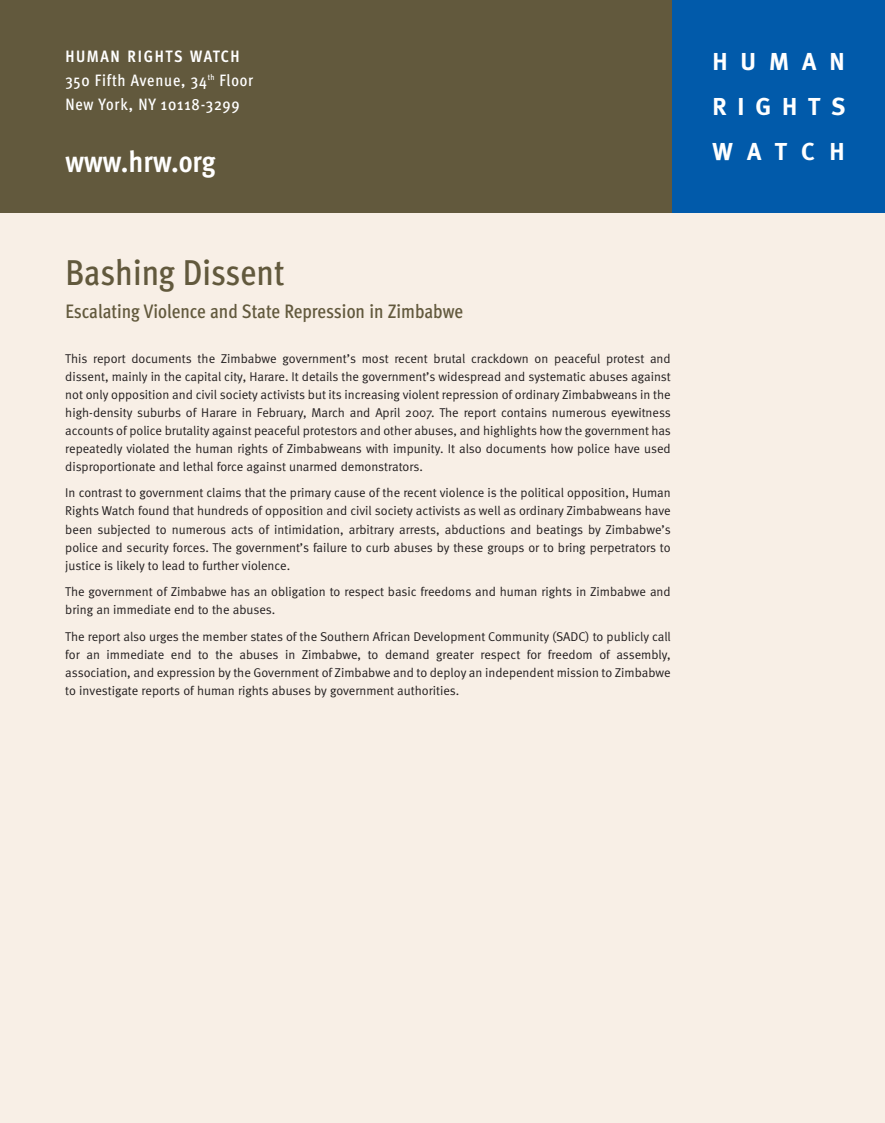
<style>
.page{position:relative;width:885px;height:1123px;background:#fff}
.page>*{position:absolute;margin:0;border:0;box-sizing:border-box;transform-origin:0 0}
.t1{font:500 36px "Meta Cond";color:#62593d}
.t2{font:700 30px "Meta Cond";color:#fff}
.t3{font:700 24.45px/44.8px "Meta";letter-spacing:.53em;color:#fff;text-align:justify}
.t4{font:500 19.5px "Meta Cond";letter-spacing:-.005em;color:#62593d}
.t5{font:500 16.5px/24px "Meta Cond";letter-spacing:.05em;color:#fff}
.t6{font:12.75px/18px "Meta Normal";color:#231f20;text-align:justify}
.s1{font-weight:700}
</style>
<div class="page">
<div style="left:0;top:0;width:884px;height:1123px;background:#f8efe6"></div>
<div style="left:0;top:0;width:884px;height:213px;background:#62593d"></div>
<div style="left:672px;top:0;width:212px;height:213px;background:#015aaa"></div>
<p class="t5" style="left:65px;top:46px;width:189px"><span class="s1">HUMAN RIGHTS WATCH<br></span>350 Fifth Avenue, 34<sup>th</sup> Floor<br>New York, NY 10118-3299</p>
<h2 class="t2" style="left:65px;top:150px;width:152px">www.hrw.org</h2>
<h1 class="t1" style="left:65px;top:259px;width:220px">Bashing Dissent</h1>
<h3 class="t4" style="left:65px;top:304px;width:399px">Escalating Violence and State Repression in Zimbabwe</h3>
<p class="t6" style="left:65px;top:350px;width:607px">This report documents the Zimbabwe government’s most recent brutal crackdown on peaceful protest and dissent, mainly in the capital city, Harare. It details the government’s widespread and systematic abuses against not only opposition and civil society activists but its increasing violent repression of ordinary Zimbabweans in the high-density suburbs of Harare in February, March and April 2007. The report contains numerous eyewitness accounts of police brutality against peaceful protestors and other abuses, and highlights how the government has repeatedly violated the human rights of Zimbabweans with impunity. It also documents how police have used disproportionate and lethal force against unarmed demonstrators.</p>
<p class="t6" style="left:65px;top:485px;width:607px">In contrast to government claims that the primary cause of the recent violence is the political opposition, Human Rights Watch found that hundreds of opposition and civil society activists as well as ordinary Zimbabweans have been subjected to numerous acts of intimidation, arbitrary arrests, abductions and beatings by Zimbabwe’s police and security forces. The government’s failure to curb abuses by these groups or to bring perpetrators to justice is likely to lead to further violence.</p>
<p class="t6" style="left:65px;top:584px;width:607px">The government of Zimbabwe has an obligation to respect basic freedoms and human rights in Zimbabwe and bring an immediate end to the abuses.</p>
<p class="t6" style="left:65px;top:628px;width:607px">The report also urges the member states of the Southern African Development Community (SADC) to publicly call for an immediate end to the abuses in Zimbabwe, to demand greater respect for freedom of assembly, association, and expression by the Government of Zimbabwe and to deploy an independent mission to Zimbabwe to investigate reports of human rights abuses by government authorities.</p>
<h3 class="t3" style="left:712px;top:42px;width:134px">HUMAN RIGHTS WATCH</h3>
</div>
